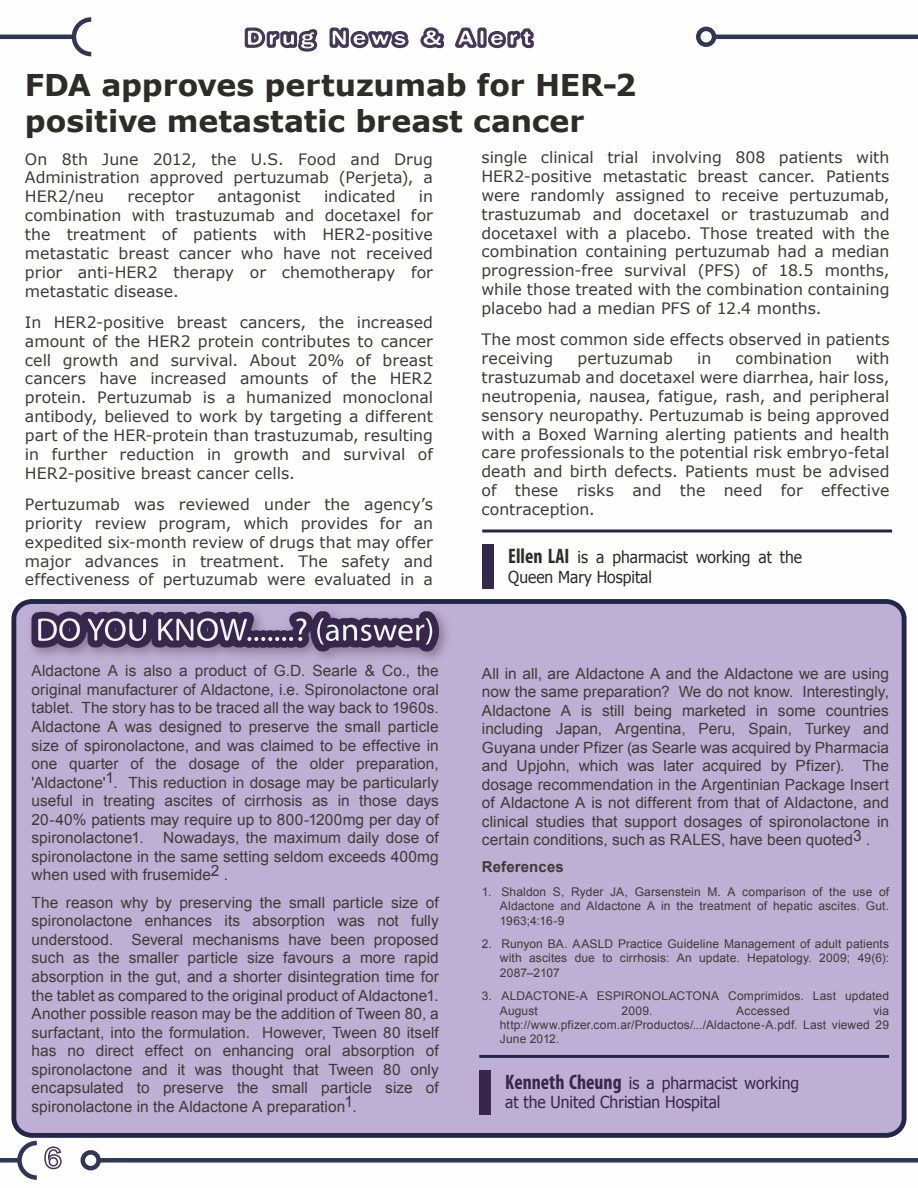
<style>
.page{position:relative;width:918px;height:1188px;background:#fff}
.page>*{position:absolute;margin:0;border:0;box-sizing:border-box;transform-origin:0 0}
.t1{font:700 30px/36px "Verdana";letter-spacing:-.005em;color:#2e2c27}
.t2{font:16.5px/19.8px "Tahoma";color:#37274c;scale:.95 1}
.t3{font:16.5px/19.8px "Tahoma";color:#2e2c27;scale:.95 1}
.t4{font:15.75px/18.9px "Verdana";color:#3e3b35;text-align:justify}
.t5{font:15.45px/18.6px "Arial";color:#3e3b35;text-align:justify}
.t6{font:700 15px "Arial";letter-spacing:.01em;color:#3e3b35}
.t7{font:12px/14.4px "Arial";letter-spacing:.01em;color:#3e3b35;text-align:justify}
.s1{font-family:"Myriad Pro";font-weight:700;font-stretch:condensed;font-size:21px}
</style>
<div class="page">
<div style="left:482px;top:544px;width:12px;height:45px;background:#37274c"></div>
<div style="left:14px;top:601px;width:890px;height:534px;background:#beafd4;border-radius:18px"></div>
<div style="left:11px;top:599px;width:896px;height:539px;border:5px solid #222649;border-radius:18px"></div>
<img style="left:22px;top:602px;width:434px;height:57px">
<svg style="left:31px;top:611px;width:408px;height:40px;background:#6c5f7d"></svg>
<div style="left:479px;top:1070px;width:12px;height:45px;background:#37274c"></div>
<hr style="left:479px;top:1055px;width:410px;height:3px;background:#222649">
<hr style="left:482px;top:530px;width:410px;height:2px;background:#222649">
<h1 class="t1" style="left:25px;top:67px;width:613px">FDA approves pertuzumab for HER-2 positive metastatic breast cancer</h1>
<p class="t4" style="left:25px;top:149px;width:410px">On 8th June 2012, the U.S. Food and Drug Administration approved pertuzumab (Perjeta), a HER2/neu</p>
<p class="t4" style="left:482px;top:148px;width:410px">single clinical trial involving 808 patients with HER2-positive metastatic breast cancer. Patients were randomly assigned to receive pertuzumab, trastuzumab and docetaxel or trastuzumab and docetaxel with a placebo. Those treated with the combination containing pertuzumab had a median progression-free survival (PFS) of 18.5 months, while those treated with the combination containing placebo had a median PFS of 12.4 months.</p>
<p class="t4" style="left:482px;top:330px;width:410px">The most common side effects observed in patients receiving</p>
<p class="t4" style="left:127px;top:187px;width:68px">receptor</p>
<p class="t4" style="left:217px;top:187px;width:85px">antagonist</p>
<p class="t4" style="left:324px;top:187px;width:73px">indicated</p>
<p class="t4" style="left:25px;top:187px;width:410px;text-indent:394px">in combination with trastuzumab and docetaxel for the treatment of patients with HER2-positive metastatic breast cancer who have not received prior anti-HER2 therapy or chemotherapy for metastatic disease.</p>
<p class="t4" style="left:25px;top:312px;width:410px">In HER2-positive breast cancers, the increased amount of the HER2 protein contributes to cancer cell growth and survival. About 20% of breast cancers have increased amounts of the HER2 protein. Pertuzumab is a humanized monoclonal antibody, believed to work by targeting a different part of the HER-protein than trastuzumab, resulting in further reduction in growth and survival of HER2-positive breast cancer cells.</p>
<p class="t4" style="left:25px;top:495px;width:410px">Pertuzumab was reviewed under the agency’s priority review program, which provides for an expedited six-month review of drugs that may offer major advances in treatment. The safety and effectiveness of pertuzumab were evaluated in a</p>
<p class="t4" style="left:482px;top:349px;width:410px;text-indent:375px">with trastuzumab and docetaxel were diarrhea, hair loss, neutropenia, nausea, fatigue, rash, and peripheral sensory neuropathy. Pertuzumab is being approved with a Boxed Warning alerting patients and health care professionals to the potential risk embryo-fetal death and birth defects. Patients must be advised of these risks and the need for effective contraception.</p>
<p class="t3" style="left:508px;top:546px;width:311px"><span class="s1">Ellen LAI</span> is a pharmacist working at the<br>Queen Mary Hospital</p>
<p class="t4" style="left:578px;top:349px;width:97px">pertuzumab</p>
<p class="t4" style="left:697px;top:349px;width:16px">in</p>
<p class="t4" style="left:736px;top:349px;width:98px">combination</p>
<p class="t5" style="left:32px;top:662px;width:409px">Aldactone A is also a product of G.D. Searle &amp; Co., the original manufacturer of Aldactone, i.e. Spironolactone oral tablet. The story has to be traced all the way back to 1960s.<br>Aldactone A was designed to preserve the small particle size of spironolactone, and was claimed to be effective in one quarter of the dosage of the older preparation, 'Aldactone'1. This reduction in dosage may be particularly useful in treating ascites of cirrhosis as in those days 20-40% patients may require up to 800-1200mg per day of spironolactone1.</p>
<p class="t5" style="left:32px;top:829px;width:409px;text-indent:132px">Nowadays, the maximum daily dose of spironolactone in the same setting seldom exceeds 400mg when used with frusemide2 .</p>
<p class="t5" style="left:32px;top:893px;width:409px">The reason why by preserving the small particle size of spironolactone enhances its absorption was not fully understood. Several mechanisms have been proposed such as the smaller particle size favours a more rapid absorption in the gut, and a shorter disintegration time for the tablet as compared to the original product of Aldactone1.<br>Another possible reason may be the addition of Tween 80, a surfactant, into the formulation. However, Tween 80 itself has no direct effect on enhancing oral absorption of spironolactone and it was thought that Tween 80 only encapsulated to preserve the small particle size of spironolactone in the Aldactone A preparation1.</p>
<p class="t5" style="left:482px;top:664px;width:409px">All in all, are Aldactone A and the Aldactone we are using now the same preparation? We do not know. Interestingly, Aldactone A is still being marketed in some countries including Japan, Argentina, Peru, Spain, Turkey and Guyana under Pfizer (as Searle was acquired by Pharmacia and Upjohn, which was later acquired by Pfizer). The dosage recommendation in the Argentinian Package Insert of Aldactone A is not different from that of Aldactone, and clinical studies that support dosages of spironolactone in certain conditions, such as RALES, have been quoted3 .</p>
<p class="t6" style="left:482px;top:857px;width:84px">References</p>
<p class="t7" style="left:500px;top:885px;width:391px;text-indent:-18px">1. Shaldon S, Ryder JA, Garsenstein M. A comparison of the use of Aldactone and Aldactone A in the treatment of hepatic ascites. Gut.<br>1963;4:16-9</p>
<p class="t7" style="left:500px;top:937px;width:391px;text-indent:-18px">2. Runyon BA. AASLD Practice Guideline Management of adult patients with ascites due to cirrhosis: An update. Hepatology. 2009; 49(6):<br>2087–2107</p>
<p class="t7" style="left:500px;top:989px;width:391px;text-indent:-18px">3. ALDACTONE-A ESPIRONOLACTONA Comprimidos. Last updated<br>August</p>
<p class="t7" style="left:622px;top:1003px;width:32px">2009.</p>
<p class="t7" style="left:736px;top:1003px;width:55px">Accessed</p>
<p class="t7" style="left:500px;top:1003px;width:391px;text-indent:374px">via http://www.pfizer.com.ar/Productos/.../Aldactone-A.pdf. Last viewed 29<br>June 2012.</p>
<p class="t2" style="left:505px;top:1072px;width:311px"><span class="s1">Kenneth Cheung</span> is a pharmacist working at the United Christian Hospital</p>
</div>
